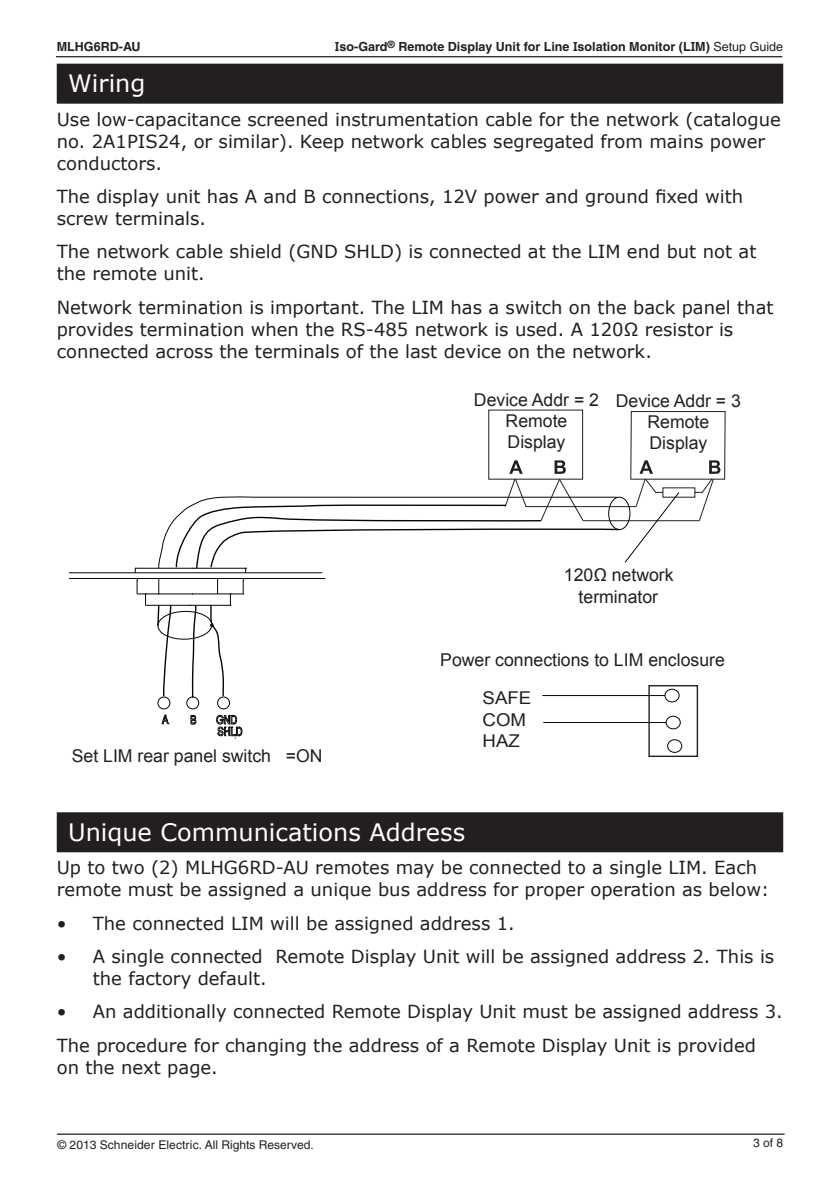
<style>
.page{position:relative;width:840px;height:1191px;background:#fff}
.page>*{position:absolute;margin:0;border:0;box-sizing:border-box;transform-origin:0 0}
.Main_Heading{font:24px "Verdana";color:#fff}
.Body_Copy{font:18px/22px "Verdana";color:#231f20}
.t1{font:17.6px/21.2px "Arial";color:#231f20;text-align:center}
.t2{font:17.6px/21.2px "Arial";color:#231f20;scale:1.06 1}
.t3{font:700 12.6px "Helveticasi";color:#231f20}
.t4{font:500 12px "Helveticasi";color:#231f20}
.s1{font-weight:500}
</style>
<div class="page">
<hr style="left:57px;top:1133px;width:727px;height:1px;background:#231f20">
<hr style="left:56px;top:56px;width:725px;height:1px;background:#231f20">
<div style="left:57px;top:64px;width:725px;height:40px;background:#231f20"></div>
<hr style="left:135px;top:568px;width:57px;height:1px;background:#050504">
<hr style="left:145px;top:605px;width:44px;height:1px;background:#050504">
<svg style="left:161px;top:714px;width:8px;height:11px"></svg>
<svg style="left:190px;top:715px;width:7px;height:10px"></svg>
<svg style="left:216px;top:714px;width:27px;height:24px"></svg>
<div style="left:186px;top:696px;width:13px;height:13px;border:1px solid #050504;border-radius:50%"></div>
<div style="left:157px;top:696px;width:13px;height:13px;border:1px solid #050504;border-radius:50%"></div>
<div style="left:217px;top:696px;width:13px;height:13px;border:1px solid #050504;border-radius:50%"></div>
<hr style="left:69px;top:578px;width:252px;height:1px;background:#050504">
<hr style="left:69px;top:572px;width:252px;height:1px;background:#050504">
<svg style="left:136px;top:579px;width:2px;height:15px"></svg>
<hr style="left:137px;top:593px;width:55px;height:1px;background:#050504">
<svg style="left:156px;top:409px;width:569px;height:290px"></svg>
<div style="left:648px;top:685px;width:49px;height:72px;border:1px solid #231f20"></div>
<div style="left:664px;top:688px;width:15px;height:14px;border:1px solid #050504;border-radius:50%"></div>
<div style="left:665px;top:715px;width:15px;height:14px;border:1px solid #050504;border-radius:50%"></div>
<div style="left:666px;top:739px;width:15px;height:14px;border:1px solid #050504;border-radius:50%"></div>
<hr style="left:542px;top:695px;width:122px;height:1px;background:#050504">
<hr style="left:543px;top:722px;width:122px;height:1px;background:#050504">
<div style="left:57px;top:812px;width:725px;height:40px;background:#231f20"></div>
<p class="t3" style="left:57px;top:39px;width:85px">MLHG6RD-AU</p>
<p class="t3" style="left:335px;top:39px;width:449px">Iso-Gard<sup>®</sup> Remote Display Unit for Line Isolation Monitor (LIM) <span class="s1">Setup Guide</span></p>
<p class="Main_Heading" style="left:68px;top:68px;width:79px">Wiring</p>
<p class="Body_Copy" style="left:57px;top:108px;width:725px">Use low-capacitance screened instrumentation cable for the network (catalogue no. 2A1PIS24, or similar). Keep network cables segregated from mains power conductors.</p>
<p class="Body_Copy" style="left:57px;top:185px;width:687px">The display unit has A and B connections, 12V power and ground fixed with screw terminals.</p>
<p class="Body_Copy" style="left:57px;top:240px;width:700px">The network cable shield (GND SHLD) is connected at the LIM end but not at the remote unit.</p>
<p class="Body_Copy" style="left:57px;top:296px;width:718px">Network termination is important. The LIM has a switch on the back panel that provides termination when the RS-485 network is used. A 120Ω resistor is connected across the terminals of the last device on the network.</p>
<p class="t1" style="left:473px;top:389px;width:126px">Device Addr = 2<br>Remote<br>Display</p>
<p class="t1" style="left:615px;top:390px;width:126px">Device Addr = 3<br>Remote<br>Display</p>
<p class="t1" style="left:563px;top:565px;width:111px">120Ω network terminator</p>
<p class="t1" style="left:440px;top:649px;width:286px">Power connections to LIM enclosure</p>
<p class="t1" style="left:72px;top:745px;width:252px">Set LIM rear panel switch =ON</p>
<p class="t2" style="left:482px;top:688px;width:47px">SAFE<br>COM<br>HAZ</p>
<p class="Main_Heading" style="left:68px;top:817px;width:398px">Unique Communications Address</p>
<p class="Body_Copy" style="left:57px;top:856px;width:713px">Up to two (2) MLHG6RD-AU remotes may be connected to a single LIM. Each remote must be assigned a unique bus address for proper operation as below:</p>
<p class="Body_Copy" style="left:57px;top:911px;width:459px">• The connected LIM will be assigned address 1.</p>
<p class="Body_Copy" style="left:93px;top:945px;width:682px;text-indent:-36px">• A single connected Remote Display Unit will be assigned address 2. This is the factory default.</p>
<p class="Body_Copy" style="left:57px;top:1000px;width:727px">• An additionally connected Remote Display Unit must be assigned address 3.</p>
<p class="Body_Copy" style="left:57px;top:1033px;width:700px">The procedure for changing the address of a Remote Display Unit is provided on the next page.</p>
<p class="t4" style="left:57px;top:1138px;width:257px">© 2013 Schneider Electric. All Rights Reserved.</p>
<p class="t4" style="left:752px;top:1136px;width:32px">3 of 8</p>
</div>
